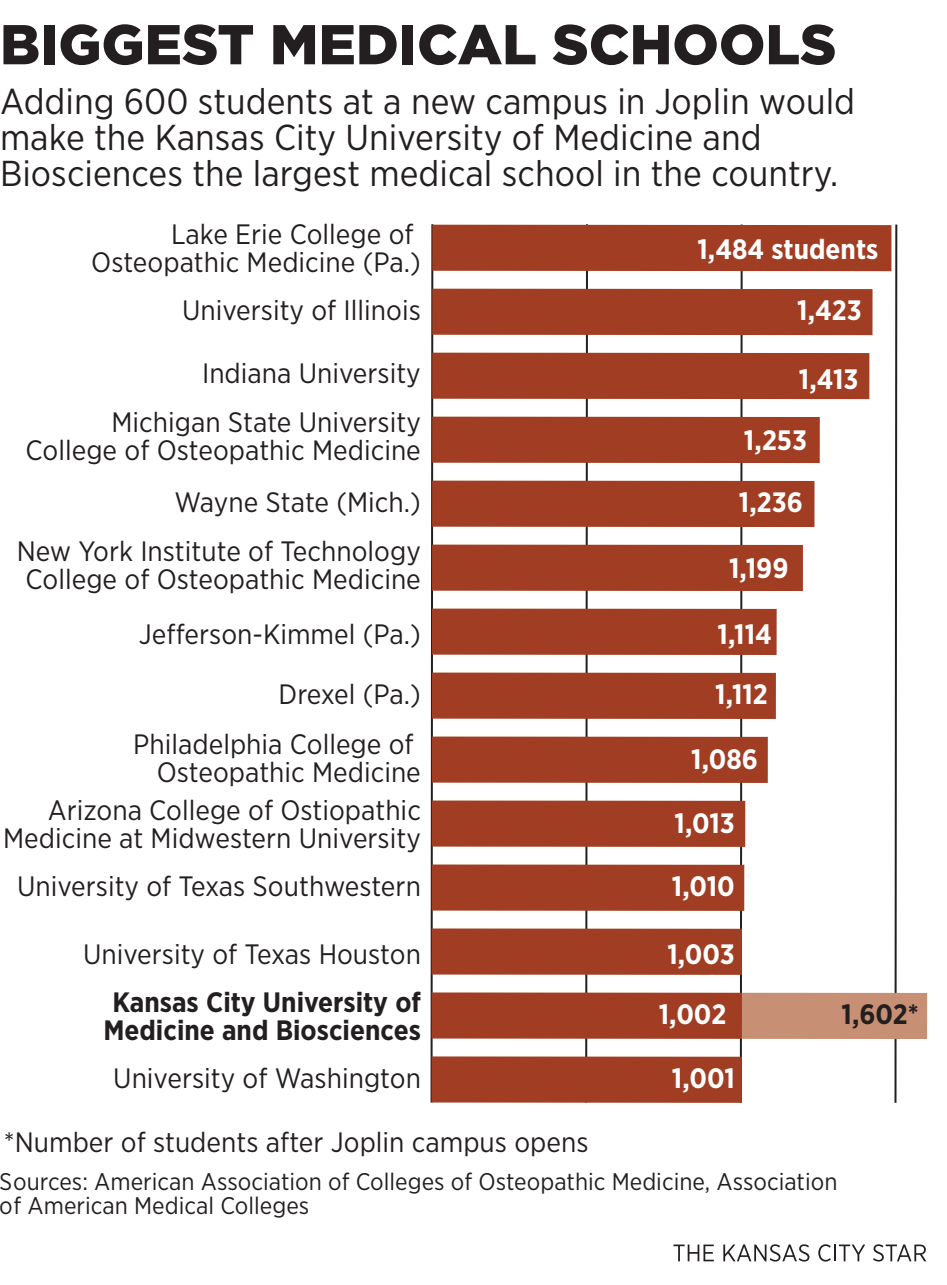
<style>
.page{position:relative;width:947px;height:1285px;background:#fff}
.page>*{position:absolute;margin:0;border:0;box-sizing:border-box;transform-origin:0 0}
.t1{font:900 56px "Gotham";color:#231f20}
.t2{font:36px/36px "Gotham Narrow";color:#231f20}
.t3{font:28px/50px "Gotham Narrow";color:#231f20;text-align:right}
.t4{font:700 28px/61.2px "Gotham Narrow";color:#fff}
.t5{font:700 28px/28px "Gotham Narrow";color:#231f20;text-align:center}
.t6{font:24px/24px "Gotham Narrow";color:#231f20}
</style>
<div class="page">
<hr style="left:430px;top:224px;width:3px;height:878px;background:#231f20">
<hr style="left:585px;top:224px;width:3px;height:878px;background:#231f20">
<hr style="left:739px;top:224px;width:3px;height:878px;background:#231f20">
<hr style="left:894px;top:224px;width:3px;height:878px;background:#231f20">
<div style="left:741px;top:992px;width:186px;height:47px;background:#c78f73"></div>
<div style="left:432px;top:225px;width:459px;height:46px;background:#a03d22"></div>
<div style="left:432px;top:289px;width:440px;height:46px;background:#a03d22"></div>
<div style="left:432px;top:353px;width:437px;height:46px;background:#a03d22"></div>
<div style="left:432px;top:416px;width:387px;height:47px;background:#a03d22"></div>
<div style="left:432px;top:480px;width:382px;height:47px;background:#a03d22"></div>
<div style="left:432px;top:544px;width:370px;height:47px;background:#a03d22"></div>
<div style="left:432px;top:608px;width:344px;height:47px;background:#a03d22"></div>
<div style="left:432px;top:672px;width:343px;height:47px;background:#a03d22"></div>
<div style="left:432px;top:736px;width:335px;height:47px;background:#a03d22"></div>
<div style="left:431px;top:800px;width:314px;height:47px;background:#a03d22"></div>
<div style="left:431px;top:864px;width:313px;height:46px;background:#a03d22"></div>
<div style="left:431px;top:928px;width:310px;height:46px;background:#a03d22"></div>
<div style="left:431px;top:992px;width:310px;height:46px;background:#a03d22"></div>
<div style="left:431px;top:1056px;width:310px;height:46px;background:#a03d22"></div>
<svg style="left:673px;top:1244px;width:40px;height:17px"></svg>
<svg style="left:723px;top:1244px;width:86px;height:17px"></svg>
<svg style="left:818px;top:1244px;width:47px;height:17px"></svg>
<svg style="left:873px;top:1244px;width:53px;height:17px"></svg>
<h1 class="t1" style="left:0;top:12px;width:837px">BIGGEST MEDICAL SCHOOLS</h1>
<p class="t2" style="left:0;top:83px;width:856px">Adding 600 students at a new campus in Joplin would make the Kansas City University of Medicine and<br>Biosciences the largest medical school in the country.</p>
<p class="t3" style="left:91px;top:221px;width:331px;line-height:28px">Lake Erie College of<br>Osteopathic Medicine (Pa.)</p>
<p class="t3" style="left:182px;top:285px;width:240px">University of Illinois</p>
<p class="t3" style="left:111px;top:348px;width:311px">Indiana University<br>Michigan State University</p>
<p class="t3" style="left:17px;top:426px;width:405px">College of Osteopathic Medicine<br>Wayne State (Mich.)<br>New York Institute of Technology</p>
<p class="t3" style="left:26px;top:551px;width:397px;line-height:55.2px">College of Osteopathic Medicine<br>Jefferson-Kimmel (Pa.)</p>
<p class="t3" style="left:133px;top:668px;width:289px">Drexel (Pa.)<br>Philadelphia College of</p>
<p class="t3" style="left:48px;top:753px;width:374px;line-height:37.6px">Osteopathic Medicine<br>Arizona College of Ostiopathic</p>
<p class="t3" style="left:3px;top:814px;width:419px;line-height:48px;text-align:center">Medicine at Midwestern University<br>University of Texas Southwestern</p>
<p class="t3" style="left:83px;top:929px;width:339px">University of Texas Houston</p>
<p class="t5" style="left:103px;top:987px;width:319px">Kansas City University of<br>Medicine and Biosciences</p>
<p class="t3" style="left:113px;top:1052px;width:309px">University of Washington</p>
<p class="t4" style="left:797px;top:218px;width:83px;text-indent:-100px">1,484 students<br>1,423</p>
<p class="t4" style="left:738px;top:348px;width:121px;text-indent:60px">1,413<br>1,253<br>1,236</p>
<p class="t4" style="left:729px;top:537px;width:61px">1,199</p>
<p class="t4" style="left:715px;top:603px;width:58px;line-height:60px">1,114<br>1,112</p>
<p class="t4" style="left:691px;top:728px;width:68px">1,086</p>
<p class="t4" style="left:674px;top:792px;width:62px">1,013</p>
<p class="t4" style="left:671px;top:855px;width:65px">1,010</p>
<p class="t4" style="left:658px;top:923px;width:78px;line-height:60px;text-align:center">1,003<br>1,002</p>
<p class="t4" style="left:671px;top:1046px;width:65px">1,001</p>
<p class="t5" style="left:841px;top:999px;width:79px">1,602*</p>
<p class="t3" style="left:4px;top:1117px;width:586px">*Number of students after Joplin campus opens</p>
<p class="t6" style="left:0;top:1169px;width:838px">Sources: American Association of Colleges of Osteopathic Medicine, Association of American Medical Colleges</p>
</div>
